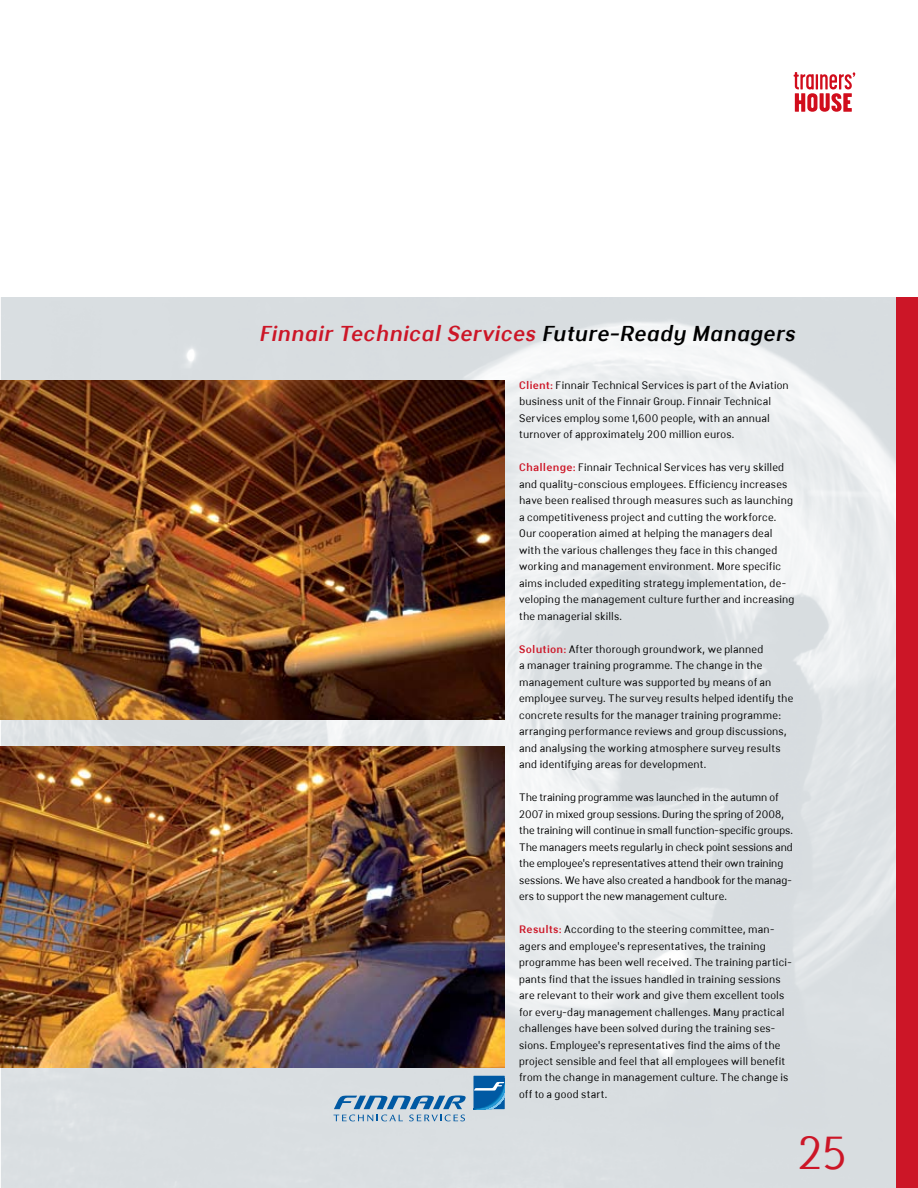
<style>
.page{position:relative;width:918px;height:1188px;background:#fff}
.page>*{position:absolute;margin:0;border:0;box-sizing:border-box;transform-origin:0 0}
.t1{font:45px "Malmo";color:#cc1627}
.t2{font:italic 700 21px "Malmo";letter-spacing:.01em;color:#cc1627}
.t3{font:10.5px/16.5px "Malmo";letter-spacing:.015em;color:#000}
.t4{font:10.5px/16.5px "Malmo";letter-spacing:-.005em;color:#000}
.s1{color:#000}
.s2{font-weight:700;color:#cc1627}
</style>
<div class="page">
<img style="left:1px;top:298px;width:896px;height:890px">
<svg style="left:794px;top:72px;width:61px;height:40px"></svg>
<img style="left:0;top:381px;width:504px;height:339px">
<img style="left:0;top:747px;width:505px;height:320px">
<svg style="left:333px;top:1115px;width:70px;height:6px"></svg>
<svg style="left:409px;top:1115px;width:56px;height:6px"></svg>
<svg style="left:474px;top:1076px;width:31px;height:33px"></svg>
<svg style="left:334px;top:1095px;width:133px;height:14px;background:#6b9ac1"></svg>
<div style="left:897px;top:298px;width:21px;height:890px;background:#cc1627"></div>
<h2 class="t2" style="left:259px;top:321px;width:538px">Finnair Technical Services <span class="s1">Future-Ready Managers</span></h2>
<p class="t3" style="left:519px;top:377px;width:271px"><span class="s2">Client:</span> Finnair Technical Services is part of the Aviation business unit of the Finnair Group. Finnair Technical Services employ some 1,600 people, with an annual turnover of approximately 200 million euros.</p>
<p class="t3" style="left:519px;top:459px;width:277px"><span class="s2">Challenge:</span> Finnair Technical Services has very skilled and quality-conscious employees. Efficiency increases have been realised through measures such as launching a competitiveness project and cutting the workforce.<br>Our cooperation aimed at helping the managers deal with the various challenges they face in this changed working and management environment. More specific aims included expediting strategy implementation, de&shy;veloping the management culture further and increasing the managerial skills.</p>
<p class="t3" style="left:519px;top:641px;width:276px"><span class="s2">Solution:</span> After thorough groundwork, we planned<br>a manager training programme. The change in the management culture was supported by means of an employee survey. The survey results helped identify the concrete results for the manager training programme: arranging performance reviews and group discussions, and analysing the working atmosphere survey results and identifying areas for development.</p>
<p class="t4" style="left:519px;top:789px;width:275px">The training programme was launched in the autumn of 2007 in mixed group sessions. During the spring of 2008, the training will continue in small function-specific groups.<br>The managers meets regularly in check point sessions and the employee’s representatives attend their own training sessions. We have also created a handbook for the manag&shy;ers to support the new management culture.</p>
<p class="t3" style="left:519px;top:921px;width:274px"><span class="s2">Results:</span> According to the steering committee, man&shy;agers and employee’s representatives, the training programme has been well received. The training partici&shy;pants find that the issues handled in training sessions are relevant to their work and give them excellent tools for every-day management challenges. Many practical challenges have been solved during the training ses&shy;sions. Employee’s representatives find the aims of the project sensible and feel that all employees will benefit from the change in management culture. The change is off to a good start.</p>
<h1 class="t1" style="left:798px;top:1125px;width:51px">25</h1>
</div>
